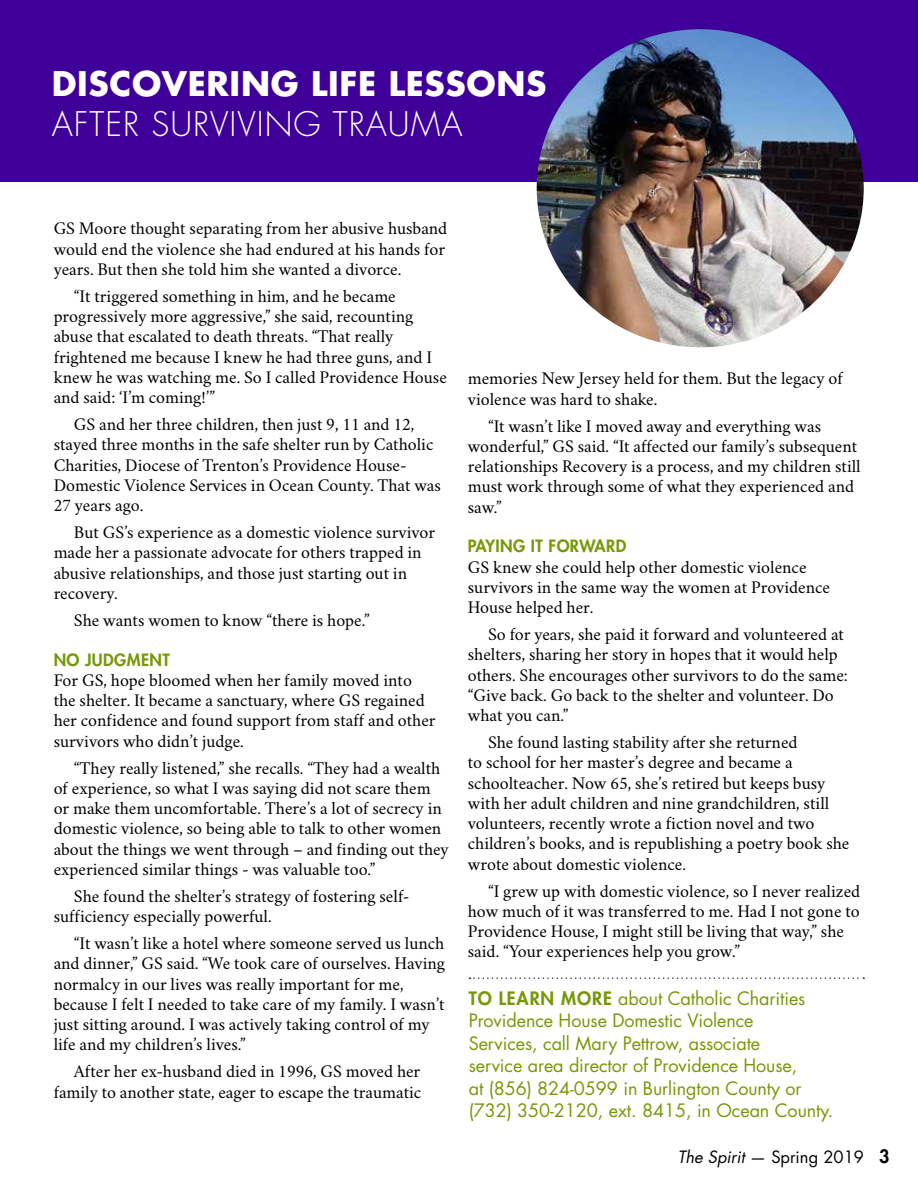
<style>
.page{position:relative;width:918px;height:1188px;background:#fff}
.page>*{position:absolute;margin:0;border:0;box-sizing:border-box;transform-origin:0 0}
.t1{font:700 33px "Futura Std";letter-spacing:.02em;color:#fff}
.t2{font:300 33px "Futura Std";letter-spacing:.03em;color:#fff}
.t3{font:18px/20.2px "Crimson";color:#000}
.t4{font:18px/22.5px "Futura Std";letter-spacing:-.005em;color:#769807}
.t5{font:800 16.5px "Futura Std";letter-spacing:.025em;color:#769807}
.t6{font:16.5px "Futura Std";color:#000}
.s1{font-weight:800}
.s2{font-style:italic}
.s3{font-weight:800;font-size:18px}
</style>
<div class="page">
<div style="left:0;top:0;width:918px;height:182px;background:#3f0099"></div>
<svg style="left:469px;top:977px;width:395px;height:2px"></svg>
<img style="left:537px;top:29px;width:327px;height:318px">
<h1 class="t1" style="left:52px;top:61px;width:496px">DISCOVERING LIFE LESSONS</h1>
<h1 class="t2" style="left:52px;top:104px;width:412px">AFTER SURVIVING TRAUMA</h1>
<p class="t3" style="left:54px;top:216px;width:395px">GS Moore thought separating from her abusive husband would end the violence she had endured at his hands for years. But then she told him she wanted a divorce.</p>
<p class="t3" style="left:54px;top:284px;width:395px;text-indent:20px">“It triggered something in him, and he became progressively more aggressive,” she said, recounting abuse that escalated to death threats. “That really frightened me because I knew he had three guns, and I knew he was watching me. So I called Providence House and said: ‘I’m coming!’”</p>
<p class="t3" style="left:54px;top:412px;width:389px;text-indent:20px">GS and her three children, then just 9, 11 and 12, stayed three months in the safe shelter run by Catholic Charities, Diocese of Trenton’s Providence House-Domestic Violence Services in Ocean County. That was 27 years ago.</p>
<p class="t3" style="left:54px;top:520px;width:383px;text-indent:20px">But GS’s experience as a domestic violence survivor made her a passionate advocate for others trapped in abusive relationships, and those just starting out in recovery.</p>
<p class="t3" style="left:74px;top:608px;width:297px">She wants women to know “there is hope.”</p>
<p class="t5" style="left:54px;top:649px;width:118px">NO JUDGMENT</p>
<p class="t3" style="left:54px;top:668px;width:383px">For GS, hope bloomed when her family moved into the shelter. It became a sanctuary, where GS regained her confidence and found support from staff and other survivors who didn’t judge.</p>
<p class="t3" style="left:54px;top:755px;width:397px;text-indent:20px">“They really listened,” she recalls. “They had a wealth of experience, so what I was saying did not scare them or make them uncomfortable. There’s a lot of secrecy in domestic violence, so being able to talk to other women about the things we went through – and finding out they experienced similar things - was valuable too.”</p>
<p class="t3" style="left:54px;top:884px;width:357px;text-indent:20px">She found the shelter’s strategy of fostering self&shy;sufficiency especially powerful.</p>
<p class="t3" style="left:54px;top:931px;width:393px;text-indent:20px">“It wasn’t like a hotel where someone served us lunch and dinner,” GS said. “We took care of ourselves. Having normalcy in our lives was really important for me, because I felt I needed to take care of my family. I wasn’t just sitting around. I was actively taking control of my life and my children’s lives.”</p>
<p class="t3" style="left:54px;top:1059px;width:369px;text-align:right">After her ex-husband died in 1996, GS moved her family to another state, eager to escape the traumatic</p>
<p class="t3" style="left:468px;top:366px;width:376px">memories New Jersey held for them. But the legacy of violence was hard to shake.</p>
<p class="t3" style="left:468px;top:413px;width:394px;text-indent:20px">“It wasn’t like I moved away and everything was wonderful,” GS said. “It affected our family’s subsequent relationships Recovery is a process, and my children still must work through some of what they experienced and saw.”</p>
<p class="t5" style="left:468px;top:536px;width:160px">PAYING IT FORWARD</p>
<p class="t3" style="left:468px;top:554px;width:364px">GS knew she could help other domestic violence survivors in the same way the women at Providence<br>House helped her.</p>
<p class="t3" style="left:468px;top:622px;width:382px;text-indent:20px">So for years, she paid it forward and volunteered at shelters, sharing her story in hopes that it would help others. She encourages other survivors to do the same: “Give back. Go back to the shelter and volunteer. Do what you can.”</p>
<p class="t3" style="left:468px;top:730px;width:383px;text-indent:20px">She found lasting stability after she returned<br>to school for her master’s degree and became a schoolteacher. Now 65, she’s retired but keeps busy with her adult children and nine grandchildren, still volunteers, recently wrote a fiction novel and two children’s books, and is republishing a poetry book she wrote about domestic violence.</p>
<p class="t3" style="left:468px;top:878px;width:394px;text-indent:20px">“I grew up with domestic violence, so I never realized how much of it was transferred to me. Had I not gone to Providence House, I might still be living that way,” she said. “Your experiences help you grow.”</p>
<p class="t4" style="left:469px;top:987px;width:366px"><span class="s1">TO LEARN MORE</span> about Catholic Charities Providence House Domestic Violence<br>Services, call Mary Pettrow, associate<br>service area director of Providence House,<br>at (856) 824-0599 in Burlington County or (732) 350-2120, ext. 8415, in Ocean County.</p>
<p class="t6" style="left:678px;top:1147px;width:213px"><span class="s2">The Spirit</span> — Spring 2019 <span class="s3">3</span></p>
</div>
